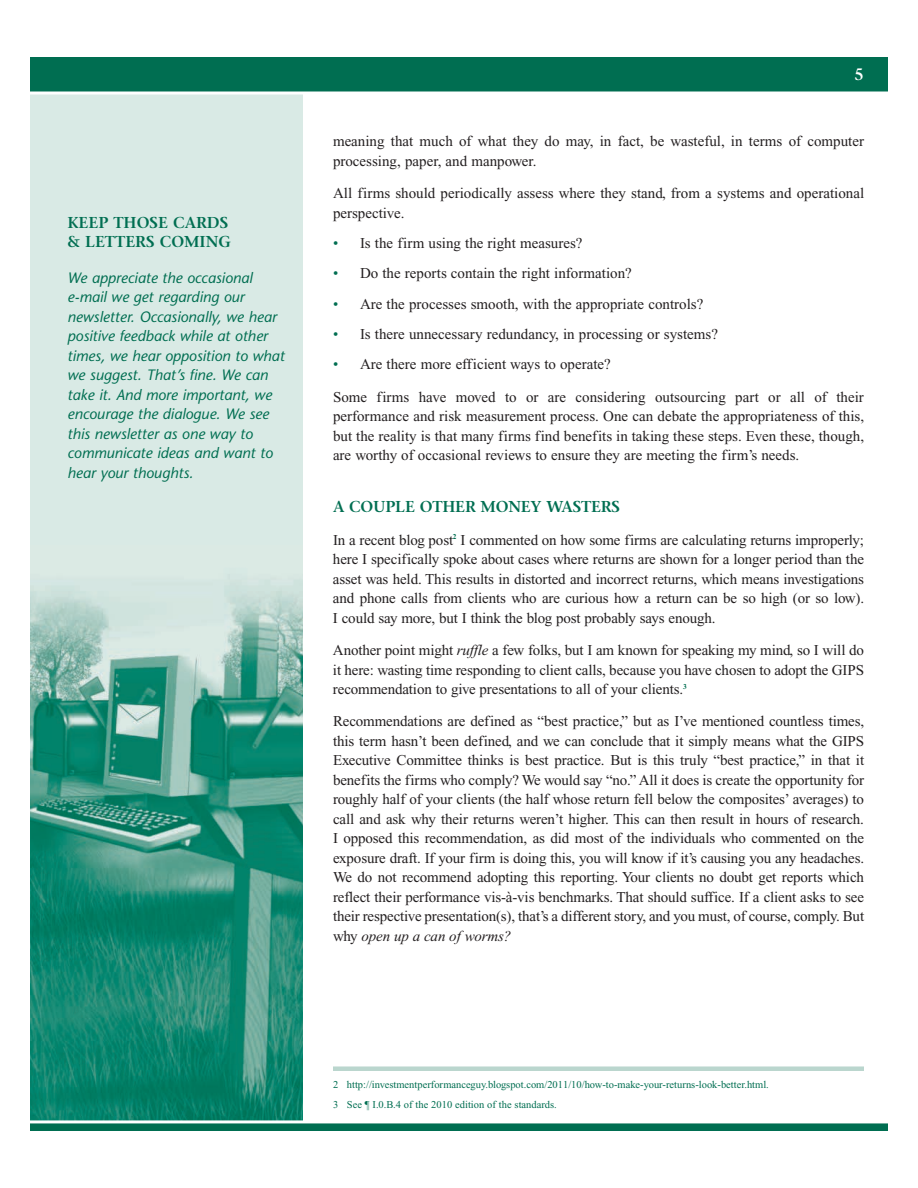
<style>
.page{position:relative;width:918px;height:1188px;background:#fff}
.page>*{position:absolute;margin:0;border:0;box-sizing:border-box;transform-origin:0 0}
.t1{font:600 16.5px "Stone Serif";color:#fff}
.t2{font:600 15.75px/19.5px "Stone Serif";color:#006e51}
.t3{font:15px/19.5px "Times New Roman";color:#231f20;text-align:justify}
.t4{font:italic 15px/19.5px "Stone Sans";color:#006e51}
.t5{font:10.5px/20px "Times New Roman";color:#006e51}
.s1{color:#006e51}
.s2{font-style:italic}
</style>
<div class="page">
<div style="left:28px;top:86px;width:276px;height:1047px;background:#d9eae5"></div>
<img style="left:31px;top:583px;width:271px;height:537px">
<div style="left:27px;top:84px;width:279px;height:1050px;border:3px solid #fff"></div>
<div style="left:333px;top:1066px;width:531px;height:5px;background:#bad6ce"></div>
<div style="left:28px;top:56px;width:862px;height:37px;background:#006e51"></div>
<div style="left:27px;top:54px;width:864px;height:40px;border:3px solid #fff"></div>
<div style="left:28px;top:1122px;width:862px;height:10px;background:#006e51"></div>
<div style="left:27px;top:1120px;width:864px;height:14px;border:3px solid #fff"></div>
<p class="t2" style="left:68px;top:214px;width:165px">KEEP THOSE CARDS &amp; LETTERS COMING</p>
<p class="t4" style="left:68px;top:269px;width:219px">We appreciate the occasional e-mail we get regarding our newsletter. Occasionally, we hear positive feedback while at other times, we hear opposition to what we suggest. That’s fine. We can take it. And more important, we encourage the dialogue. We see this newsletter as one way to communicate ideas and want to hear your thoughts.</p>
<p class="t1" style="left:854px;top:68px;width:11px">5</p>
<p class="t3" style="left:333px;top:133px;width:533px">meaning that much of what they do may, in fact, be wasteful, in terms of computer processing, paper, and manpower.</p>
<p class="t3" style="left:333px;top:185px;width:533px">All firms should periodically assess where they stand, from a systems and operational perspective.</p>
<p class="t3" style="left:333px;top:235px;width:251px"><span class="s1">•</span> Is the firm using the right measures?</p>
<p class="t3" style="left:333px;top:265px;width:300px"><span class="s1">•</span> Do the reports contain the right information?</p>
<p class="t3" style="left:333px;top:295px;width:372px"><span class="s1">•</span> Are the processes smooth, with the appropriate controls?</p>
<p class="t3" style="left:333px;top:326px;width:387px"><span class="s1">•</span> Is there unnecessary redundancy, in processing or systems?</p>
<p class="t3" style="left:333px;top:349px;width:532px;line-height:32.4px"><span class="s1">•</span> Are there more efficient ways to operate?<br>Some firms have moved to or are considering outsourcing part or all of their</p>
<p class="t3" style="left:333px;top:408px;width:533px">performance and risk measurement process. One can debate the appropriateness of this, but the reality is that many firms find benefits in taking these steps. Even these, though, are worthy of occasional reviews to ensure they are meeting the firm’s needs.</p>
<p class="t2" style="left:333px;top:499px;width:288px">A COUPLE OTHER MONEY WASTERS</p>
<p class="t3" style="left:333px;top:531px;width:533px">In a recent blog post<sup>2</sup> I commented on how some firms are calculating returns improperly; here I specifically spoke about cases where returns are shown for a longer period than the asset was held. This results in distorted and incorrect returns, which means investigations and phone calls from clients who are curious how a return can be so high (or so low).<br>I could say more, but I think the blog post probably says enough.</p>
<p class="t3" style="left:333px;top:642px;width:533px">Another point might <span class="s2">ruffle</span> a few folks, but I am known for speaking my mind, so I will do it here: wasting time responding to client calls, because you have chosen to adopt the GIPS recommendation to give presentations to all of your clients.<sup>3</sup></p>
<p class="t3" style="left:333px;top:713px;width:533px">Recommendations are defined as “best practice,” but as I’ve mentioned countless times, this term hasn’t been defined, and we can conclude that it simply means what the GIPS Executive Committee thinks is best practice. But is this truly “best practice,” in that it benefits the firms who comply? We would say “no.” All it does is create the opportunity for roughly half of your clients (the half whose return fell below the composites’ averages) to call and ask why their returns weren’t higher. This can then result in hours of research.<br>I opposed this recommendation, as did most of the individuals who commented on the exposure draft. If your firm is doing this, you will know if it’s causing you any headaches.<br>We do not recommend adopting this reporting. Your clients no doubt get reports which reflect their performance vis-à-vis benchmarks. That should suffice. If a client asks to see their respective presentation(s), that’s a different story, and you must, of course, comply. But why <span class="s2">open up a can of worms?</span></p>
<p class="t5" style="left:333px;top:1075px;width:437px">2 http://investmentperformanceguy.blogspot.com/2011/10/how-to-make-your-returns-look-better.html.<br>3 See ¶ I.0.B.4 of the 2010 edition of the standards.</p>
</div>
